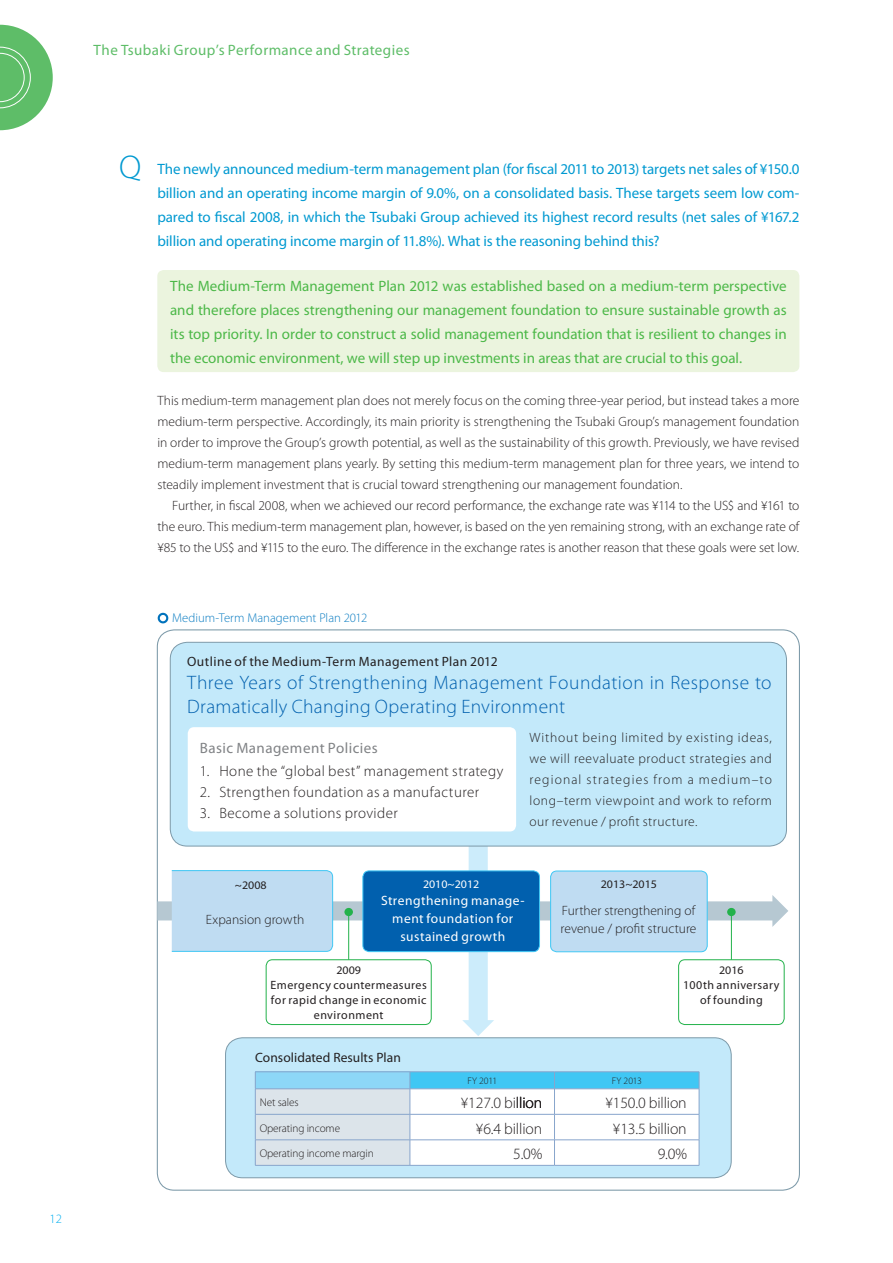
<style>
.page{position:relative;width:893px;height:1263px;background:#fff}
.page>*{position:absolute;margin:0;border:0;box-sizing:border-box;transform-origin:0 0}
.t1{font:300 33px "Myriad Pro";color:#0099d1}
.t2{font:300 19.5px/24px "Myriad Pro";letter-spacing:.025em;color:#0160ae}
.本文1_E{font:300 15.75px "Myriad Pro";letter-spacing:-.01em;color:#231f20}
.Ｑ{font:15px/24px "Myriad Pro";letter-spacing:-.005em;color:#0099d1;text-align:justify}
.Ａ{font:15px/24px "Myriad Pro";color:#4cb848;text-align:justify}
.t3{font:300 15px "Myriad Pro";letter-spacing:.03em;color:#231f20}
.ページタイトル1{font:15px "Myriad Pro";letter-spacing:.03em;color:#5ebd68}
.t4{font:15px "Myriad Pro";letter-spacing:.03em;color:#808285}
.本文_社長メッセージ_E{font:300 13.5px/21px "Myriad Pro";color:#231f20;text-align:justify}
.t5{font:13.5px/18px "Myriad Pro";letter-spacing:.035em;color:#fff;text-align:center}
.本文1_E-2{font:13.5px "Myriad Pro";letter-spacing:.03em;color:#231f20}
.本文1_E-3{font:13.5px "Myriad Pro";letter-spacing:.005em;color:#231f20}
.グラフタイトル_E{font:300 12.75px "Myriad Pro";color:#0d7ec3}
.t6{font:300 12.75px "Myriad Pro";color:#00aeef}
.t7{font:12px/15px "Myriad Pro";letter-spacing:.04em;color:#231f20;text-align:center}
.t8{font:11.55px "Myriad Pro";color:#231f20;scale:1.04 1}
.t9{font:11.55px "Myriad Pro";color:#fff;scale:1.04 1}
.本文1_E-4{font:300 11.25px "Myriad Pro";letter-spacing:-.01em;color:#231f20}
.テーブルタイトル{font:300 9.75px "Myriad Pro";letter-spacing:-.015em;color:#231f20}
</style>
<div class="page">
<svg style="left:0;top:25px;width:53px;height:105px"></svg>
<div style="left:157px;top:270px;width:642px;height:102px;background:#ebf4de;border-radius:6px"></div>
<div style="left:226px;top:1038px;width:505px;height:140px;background:#c3e9fa;border-radius:17px"></div>
<div style="left:225px;top:1037px;width:506px;height:141px;border:1px solid #7d9aa9;border-radius:17px"></div>
<svg style="left:157px;top:843px;width:631px;height:193px"></svg>
<div style="left:363px;top:871px;width:176px;height:81px;background:#0160ae;border-radius:6px"></div>
<div style="left:362px;top:870px;width:178px;height:82px;border:1px solid #40c7f4;border-radius:6px"></div>
<div style="left:551px;top:871px;width:156px;height:81px;background:#bfdcf2;border-radius:6px"></div>
<div style="left:550px;top:871px;width:158px;height:81px;border:1px solid #40c7f4;border-radius:6px"></div>
<div style="left:170px;top:642px;width:616px;height:204px;background:#c3e9fa;border-radius:17px"></div>
<div style="left:170px;top:642px;width:617px;height:204px;border:1px solid #7d9aa9;border-radius:17px"></div>
<div style="left:158px;top:613px;width:10px;height:10px;border:2px solid #0072bc;border-radius:50%"></div>
<hr style="left:255px;top:1071px;width:155px;height:1px;background:#88a5cc">
<hr style="left:410px;top:1071px;width:144px;height:1px;background:#88a5cc">
<hr style="left:554px;top:1071px;width:145px;height:1px;background:#88a5cc">
<svg style="left:255px;top:1072px;width:445px;height:93px;background:#d3eaf5"></svg>
<hr style="left:255px;top:1165px;width:155px;height:1px;background:#88a5cc">
<hr style="left:410px;top:1165px;width:144px;height:1px;background:#88a5cc">
<hr style="left:554px;top:1165px;width:145px;height:1px;background:#88a5cc">
<div style="left:188px;top:727px;width:328px;height:104px;background:#fff;border-radius:6px"></div>
<div style="left:727px;top:908px;width:9px;height:8px;background:#23b24b;border-radius:50%"></div>
<hr style="left:731px;top:913px;width:1px;height:51px;background:#23b24b">
<div style="left:344px;top:908px;width:9px;height:8px;background:#23b24b;border-radius:50%"></div>
<hr style="left:348px;top:913px;width:1px;height:51px;background:#23b24b">
<div style="left:266px;top:960px;width:165px;height:64px;background:#fff;border-radius:6px"></div>
<div style="left:266px;top:959px;width:166px;height:66px;border:1px solid #23b24b;border-radius:6px"></div>
<div style="left:679px;top:960px;width:105px;height:64px;background:#fff;border-radius:6px"></div>
<div style="left:678px;top:959px;width:106px;height:66px;border:1px solid #23b24b;border-radius:6px"></div>
<p class="ページタイトル1" style="left:94px;top:41px;width:318px">The Tsubaki Group’s Performance and Strategies</p>
<p class="t6" style="left:49px;top:1211px;width:14px">12</p>
<p class="t1" style="left:119px;top:147px;width:24px">Q</p>
<p class="Ｑ" style="left:157px;top:157px;width:644px">The newly announced medium-term management plan (for fiscal 2011 to 2013) targets net sales of ¥150.0 billion and an operating income margin of 9.0%, on a consolidated basis. These targets seem low com&shy;pared to fiscal 2008, in which the Tsubaki Group achieved its highest record results (net sales of ¥167.2 billion and operating income margin of 11.8%). What is the reasoning behind this?</p>
<p class="Ａ" style="left:170px;top:274px;width:618px">The Medium-Term Management Plan 2012 was established based on a medium-term perspective and therefore places strengthening our management foundation to ensure sustainable growth as its top priority. In order to construct a solid management foundation that is resilient to changes in the economic environment, we will step up investments in areas that are crucial to this goal.</p>
<p class="本文_社長メッセージ_E" style="left:157px;top:390px;width:644px">This medium-term management plan does not merely focus on the coming three-year period, but instead takes a more medium-term perspective. Accordingly, its main priority is strengthening the Tsubaki Group’s management foundation in order to improve the Group’s growth potential, as well as the sustainability of this growth. Previously, we have revised medium-term management plans yearly. By setting this medium-term management plan for three years, we intend to steadily implement investment that is crucial toward strengthening our management foundation.</p>
<p class="本文_社長メッセージ_E" style="left:157px;top:495px;width:644px;text-indent:15px">Further, in fiscal 2008, when we achieved our record performance, the exchange rate was ¥114 to the US$ and ¥161 to the euro. This medium-term management plan, however, is based on the yen remaining strong, with an exchange rate of ¥85 to the US$ and ¥115 to the euro. The difference in the exchange rates is another reason that these goals were set low.</p>
<p class="グラフタイトル_E" style="left:172px;top:610px;width:197px">Medium-Term Management Plan 2012</p>
<p class="本文1_E-2" style="left:187px;top:653px;width:312px">Outline of the Medium-Term Management Plan 2012</p>
<p class="t2" style="left:187px;top:670px;width:586px">Three Years of Strengthening Management Foundation in Response to<br>Dramatically Changing Operating Environment</p>
<p class="t4" style="left:200px;top:739px;width:179px">Basic Management Policies</p>
<p class="t3" style="left:200px;top:762px;width:305px">1. Hone the “global best” management strategy</p>
<p class="t3" style="left:200px;top:783px;width:281px">2. Strengthen foundation as a manufacturer</p>
<p class="t3" style="left:200px;top:804px;width:200px">3. Become a solutions provider</p>
<p class="本文_社長メッセージ_E" style="left:530px;top:727px;width:244px">Without being limited by existing ideas, we will reevaluate product strategies and regional strategies from a medium–to long–term viewpoint and work to reform our revenue / profit structure.</p>
<p class="t8" style="left:235px;top:877px;width:32px">~2008</p>
<p class="t9" style="left:423px;top:877px;width:56px">2010~2012</p>
<p class="t8" style="left:601px;top:877px;width:56px">2013~2015</p>
<p class="本文_社長メッセージ_E" style="left:206px;top:909px;width:100px">Expansion growth</p>
<p class="t8" style="left:336px;top:963px;width:25px">2009</p>
<p class="t5" style="left:381px;top:891px;width:145px">Strengthening manage&shy;ment foundation for sustained growth</p>
<p class="本文_社長メッセージ_E" style="left:561px;top:901px;width:137px;line-height:18px">Further strengthening of revenue / profit structure</p>
<p class="t8" style="left:719px;top:963px;width:25px">2016</p>
<p class="t7" style="left:271px;top:978px;width:158px">Emergency countermeasures for rapid change in economic environment</p>
<p class="本文1_E-3" style="left:255px;top:1049px;width:147px">Consolidated Results Plan</p>
<p class="テーブルタイトル" style="left:467px;top:1075px;width:31px">FY 2011</p>
<p class="テーブルタイトル" style="left:612px;top:1075px;width:32px">FY 2013</p>
<p class="t7" style="left:683px;top:978px;width:98px">100th anniversary of founding</p>
<p class="本文1_E-4" style="left:260px;top:1096px;width:41px">Net sales</p>
<p class="本文1_E" style="left:461px;top:1093px;width:60px">¥127.0 bil</p>
<p class="本文1_E" style="left:605px;top:1093px;width:83px">¥150.0 billion</p>
<p class="本文1_E-4" style="left:260px;top:1121px;width:82px">Operating income</p>
<p class="本文1_E" style="left:476px;top:1119px;width:68px">¥6.4 billion</p>
<p class="本文1_E" style="left:613px;top:1119px;width:75px">¥13.5 billion</p>
<p class="本文1_E-4" style="left:260px;top:1147px;width:116px">Operating income margin</p>
<p class="本文1_E" style="left:513px;top:1144px;width:31px">5.0%</p>
<p class="本文1_E" style="left:658px;top:1144px;width:31px">9.0%</p>
</div>
